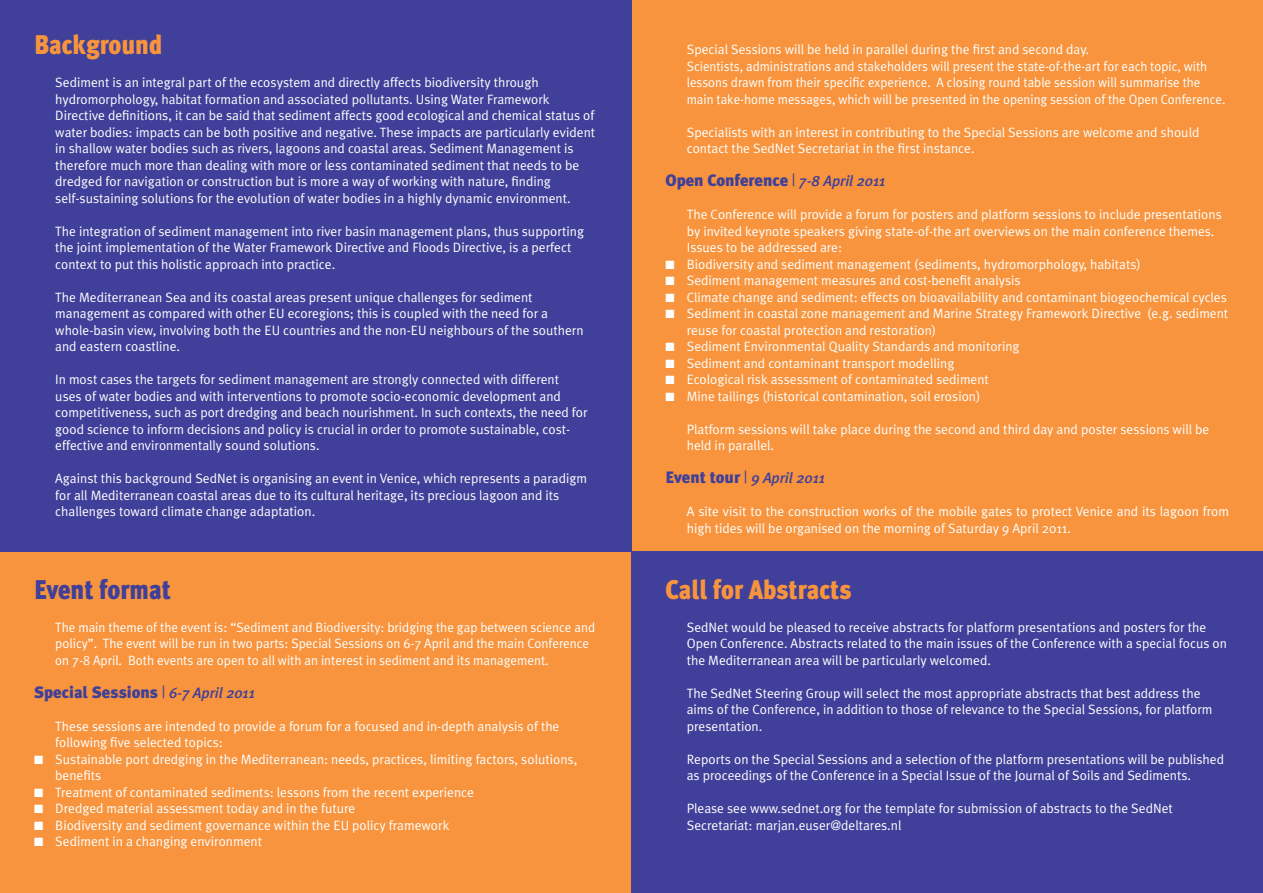
<style>
.page{position:relative;width:1263px;height:893px;background:#f7943d}
.page>*{position:absolute;margin:0;border:0;box-sizing:border-box;transform-origin:0 0}
.t1{font:900 27px "Meta Plus";color:#f7943d;scale:.9 1}
.t2{font:900 27px "Meta Plus";color:#403f99;scale:.9 1}
.t3{font:900 16.5px "Meta Plus";color:#403f99}
.t4{font:italic 500 15px "Meta Plus";color:#403f99}
.t5{font:13.5px/16.5px "Meta Plus Normal";color:#fff}
.s1{font-family:"Meta Plus Normal";font-weight:400}
.s2{font-weight:500;font-style:italic;font-size:15px}
.s3{font-weight:900;font-style:normal;font-size:16.5px}
.s4{font-family:"Meta Plus Normal";font-weight:400;font-style:normal;font-size:16.5px}
</style>
<div class="page">
<div style="left:0;top:0;width:631px;height:552px;background:#403f99"></div>
<div style="left:631px;top:552px;width:632px;height:341px;background:#403f99"></div>
<h1 class="t1" style="left:34px;top:32px;width:144px">Background</h1>
<p class="t5" style="left:55px;top:76px;width:541px">Sediment is an integral part of the ecosystem and directly affects biodiversity through hydromorphology, habitat formation and associated pollutants. Using Water Framework Directive definitions, it can be said that sediment affects good ecological and chemical status of water bodies: impacts can be both positive and negative. These impacts are particularly evident in shallow water bodies such as rivers, lagoons and coastal areas. Sediment Management is therefore much more than dealing with more or less contaminated sediment that needs to be dredged for navigation or construction but is more a way of working with nature, finding self-sustaining solutions for the evolution of water bodies in a highly dynamic environment.</p>
<p class="t5" style="left:55px;top:224px;width:530px">The integration of sediment management into river basin management plans, thus supporting the joint implementation of the Water Framework Directive and Floods Directive, is a perfect context to put this holistic approach into practice.</p>
<p class="t5" style="left:55px;top:290px;width:530px">The Mediterranean Sea and its coastal areas present unique challenges for sediment management as compared with other EU ecoregions; this is coupled with the need for a whole-basin view, involving both the EU countries and the non-EU neighbours of the southern and eastern coastline.</p>
<p class="t5" style="left:55px;top:373px;width:534px">In most cases the targets for sediment management are strongly connected with different uses of water bodies and with interventions to promote socio-economic development and competitiveness, such as port dredging and beach nourishment. In such contexts, the need for good science to inform decisions and policy is crucial in order to promote sustainable, cost&shy;effective and environmentally sound solutions.</p>
<p class="t5" style="left:55px;top:472px;width:533px">Against this background SedNet is organising an event in Venice, which represents a paradigm for all Mediterranean coastal areas due to its cultural heritage, its precious lagoon and its challenges toward climate change adaptation.</p>
<h1 class="t2" style="left:34px;top:576px;width:154px">Event format</h1>
<p class="t5" style="left:55px;top:620px;width:541px">The main theme of the event is: “Sediment and Biodiversity: bridging the gap between science and policy”. The event will be run in two parts: Special Sessions on 6-7 April and the main Conference on 7-8 April. Both events are open to all with an interest in sediment and its management.</p>
<p class="t3" style="left:34px;top:684px;width:222px">Special Sessions <span class="s1">|</span> <span class="s2">6-7 April 2011</span></p>
<p class="t5" style="left:55px;top:719px;width:506px">These sessions are intended to provide a forum for a focused and in-depth analysis of the following five selected topics:</p>
<p class="t5" style="left:55px;top:752px;width:523px;text-indent:-21px">■ Sustainable port dredging in the Mediterranean: needs, practices, limiting factors, solutions, benefits</p>
<p class="t5" style="left:34px;top:785px;width:441px">■ Treatment of contaminated sediments: lessons from the recent experience</p>
<p class="t5" style="left:34px;top:802px;width:323px">■ Dredged material assessment today and in the future</p>
<p class="t5" style="left:34px;top:818px;width:417px">■ Biodiversity and sediment governance within the EU policy framework</p>
<p class="t5" style="left:34px;top:835px;width:230px">■ Sediment in a changing environment</p>
<p class="t5" style="left:687px;top:43px;width:540px">Special Sessions will be held in parallel during the first and second day.<br>Scientists, administrations and stakeholders will present the state-of-the-art for each topic, with lessons drawn from their specific experience. A closing round table session will summarise the main take-home messages, which will be presented in the opening session of the Open Conference.</p>
<p class="t5" style="left:687px;top:125px;width:514px">Specialists with an interest in contributing to the Special Sessions are welcome and should contact the SedNet Secretariat in the first instance.</p>
<p class="t3" style="left:665px;top:172px;width:221px">Open Conference <span class="s1">|</span> <span class="s2">7-8 April 2011</span></p>
<p class="t5" style="left:687px;top:208px;width:537px">The Conference will provide a forum for posters and platform sessions to include presentations by invited keynote speakers giving state-of-the art overviews on the main conference themes.<br>Issues to be addressed are:</p>
<p class="t5" style="left:665px;top:257px;width:477px">■ Biodiversity and sediment management (sediments, hydromorphology, habitats)</p>
<p class="t5" style="left:665px;top:274px;width:357px">■ Sediment management measures and cost-benefit analysis</p>
<p class="t5" style="left:665px;top:290px;width:563px">■ Climate change and sediment: effects on bioavailability and contaminant biogeochemical cycles</p>
<p class="t5" style="left:687px;top:307px;width:543px;text-indent:-21px">■ Sediment in coastal zone management and Marine Strategy Framework Directive (e.g. sediment reuse for coastal protection and restoration)</p>
<p class="t5" style="left:665px;top:340px;width:356px">■ Sediment Environmental Quality Standards and monitoring</p>
<p class="t5" style="left:665px;top:356px;width:290px">■ Sediment and contaminant transport modelling</p>
<p class="t5" style="left:665px;top:373px;width:325px">■ Ecological risk assessment of contaminated sediment</p>
<p class="t5" style="left:665px;top:389px;width:316px">■ Mine tailings (historical contamination, soil erosion)</p>
<p class="t5" style="left:687px;top:422px;width:524px">Platform sessions will take place during the second and third day and poster sessions will be held in parallel.</p>
<p class="t4" style="left:665px;top:471px;width:161px"><span class="s3">Event tour</span> <span class="s4">|</span> 9 April 2011</p>
<p class="t5" style="left:687px;top:505px;width:544px">A site visit to the construction works of the mobile gates to protect Venice and its lagoon from high tides will be organised on the morning of Saturday 9 April 2011.</p>
<h1 class="t1" style="left:665px;top:576px;width:208px">Call for Abstracts</h1>
<p class="t5" style="left:687px;top:620px;width:542px">SedNet would be pleased to receive abstracts for platform presentations and posters for the<br>Open Conference. Abstracts related to the main issues of the Conference with a special focus on the Mediterranean area will be particularly welcomed.</p>
<p class="t5" style="left:687px;top:686px;width:527px">The SedNet Steering Group will select the most appropriate abstracts that best address the aims of the Conference, in addition to those of relevance to the Special Sessions, for platform presentation.</p>
<p class="t5" style="left:687px;top:752px;width:539px">Reports on the Special Sessions and a selection of the platform presentations will be published as proceedings of the Conference in a Special Issue of the Journal of Soils and Sediments.</p>
<p class="t5" style="left:687px;top:802px;width:488px">Please see www.sednet.org for the template for submission of abstracts to the SedNet<br>Secretariat: marjan.euser@deltares.nl</p>
</div>
